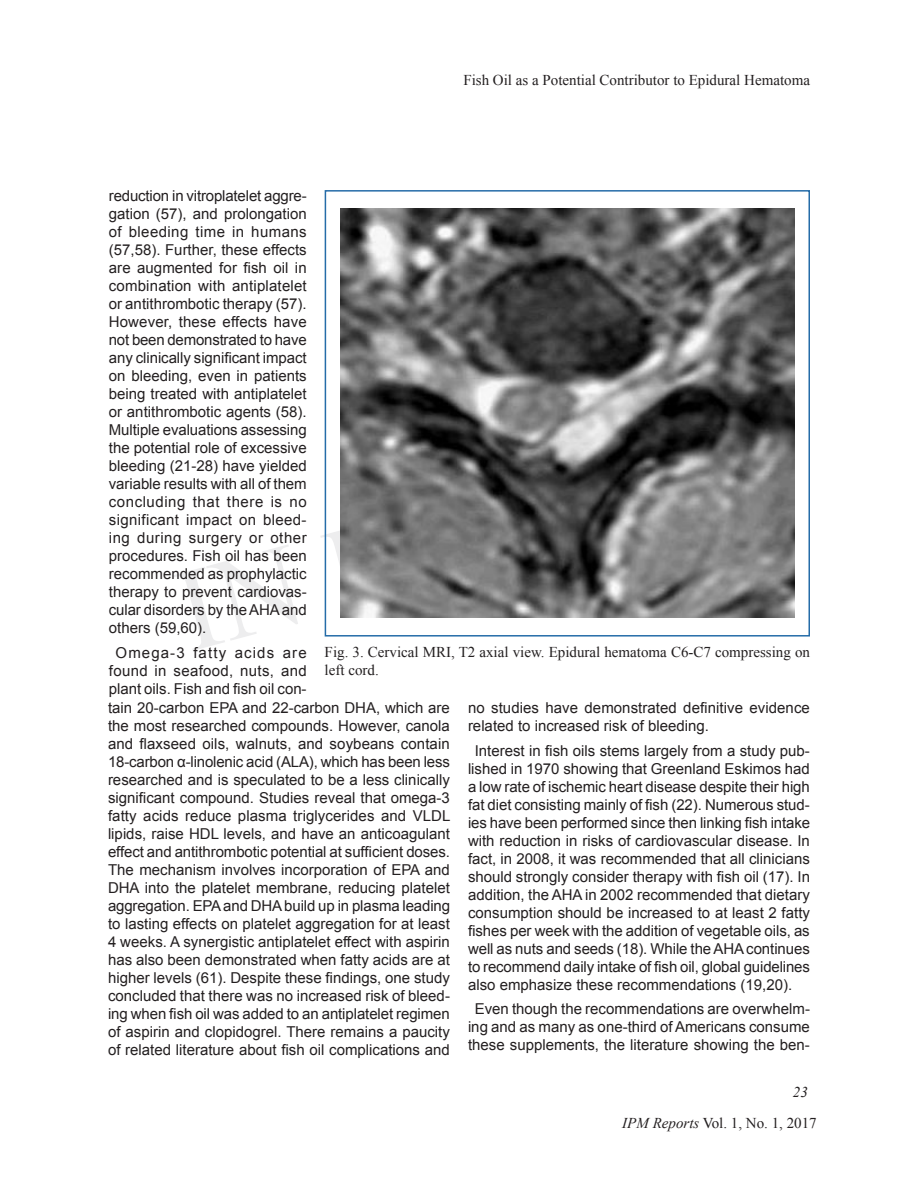
<style>
.page{position:relative;width:918px;height:1188px;background:#fff}
.page>*{position:absolute;margin:0;border:0;box-sizing:border-box;transform-origin:0 0}
.t1{font:15px/18px "Arial";color:#231f20;text-align:justify}
.t2{font:15px/30.2px "Times New Roman";color:#231f20}
.t3{font:15px/18px "Arial";letter-spacing:.02em;color:#231f20;text-align:center}
.s1{font-style:italic}
</style>
<div class="page">
<div style="left:325px;top:190px;width:485px;height:447px;border:2px solid #256ca8"></div>
<img style="left:340px;top:208px;width:455px;height:410px">
<p class="t2" style="left:463px;top:64px;width:348px">Fish Oil as a Potential Contributor to Epidural Hematoma</p>
<p class="t1" style="left:109px;top:187px;width:199px">reduction in vitroplatelet aggre&shy;gation (57), and prolongation of bleeding time in humans (57,58). Further, these effects are augmented for fish oil in combination with antiplatelet or antithrombotic therapy (57).<br>However, these effects have not been demonstrated to have any clinically significant impact on bleeding, even in patients being treated with antiplatelet or antithrombotic agents (58).<br>Multiple evaluations assessing the potential role of excessive bleeding (21-28) have yielded variable results with all of them concluding that there is no significant impact on bleed&shy;ing during surgery or other procedures. Fish oil has been recommended as prophylactic therapy to prevent cardiovas&shy;cular disorders by the AHA and others (59,60).</p>
<p class="t3" style="left:109px;top:644px;width:199px">Omega-3 fatty acids are found in seafood, nuts, and plant oils. Fish and fish oil con-</p>
<p class="t2" style="left:325px;top:643px;width:487px;line-height:18px">Fig. 3. Cervical MRI, T2 axial view. Epidural hematoma C6-C7 compressing on left cord.</p>
<p class="t1" style="left:108px;top:699px;width:344px">tain 20-carbon EPA and 22-carbon DHA, which are the most researched compounds. However, canola and flaxseed oils, walnuts, and soybeans contain 18-carbon α-linolenic acid (ALA), which has been less researched and is speculated to be a less clinically significant compound. Studies reveal that omega-3 fatty acids reduce plasma triglycerides and VLDL lipids, raise HDL levels, and have an anticoagulant effect and antithrombotic potential at sufficient doses.<br>The mechanism involves incorporation of EPA and DHA into the platelet membrane, reducing platelet aggregation. EPA and DHA build up in plasma leading to lasting effects on platelet aggregation for at least 4 weeks. A synergistic antiplatelet effect with aspirin has also been demonstrated when fatty acids are at higher levels (61). Despite these findings, one study concluded that there was no increased risk of bleed&shy;ing when fish oil was added to an antiplatelet regimen of aspirin and clopidogrel. There remains a paucity of related literature about fish oil complications and</p>
<p class="t1" style="left:468px;top:699px;width:343px">no studies have demonstrated definitive evidence related to increased risk of bleeding.</p>
<p class="t1" style="left:468px;top:742px;width:344px;text-indent:7px">Interest in fish oils stems largely from a study pub&shy;lished in 1970 showing that Greenland Eskimos had a low rate of ischemic heart disease despite their high fat diet consisting mainly of fish (22). Numerous stud&shy;ies have been performed since then linking fish intake with reduction in risks of cardiovascular disease. In fact, in 2008, it was recommended that all clinicians should strongly consider therapy with fish oil (17). In addition, the AHA in 2002 recommended that dietary consumption should be increased to at least 2 fatty fishes per week with the addition of vegetable oils, as well as nuts and seeds (18). While the AHA continues to recommend daily intake of fish oil, global guidelines also emphasize these recommendations (19,20).</p>
<p class="t1" style="left:468px;top:1000px;width:344px;text-align:center">Even though the recommendations are overwhelm&shy;ing and as many as one-third of Americans consume these supplements, the literature showing the ben-</p>
<p class="t2" style="left:622px;top:1077px;width:196px;text-indent:171px"><span class="s1">23<br>IPM Reports</span> Vol. 1, No. 1, 2017</p>
</div>
